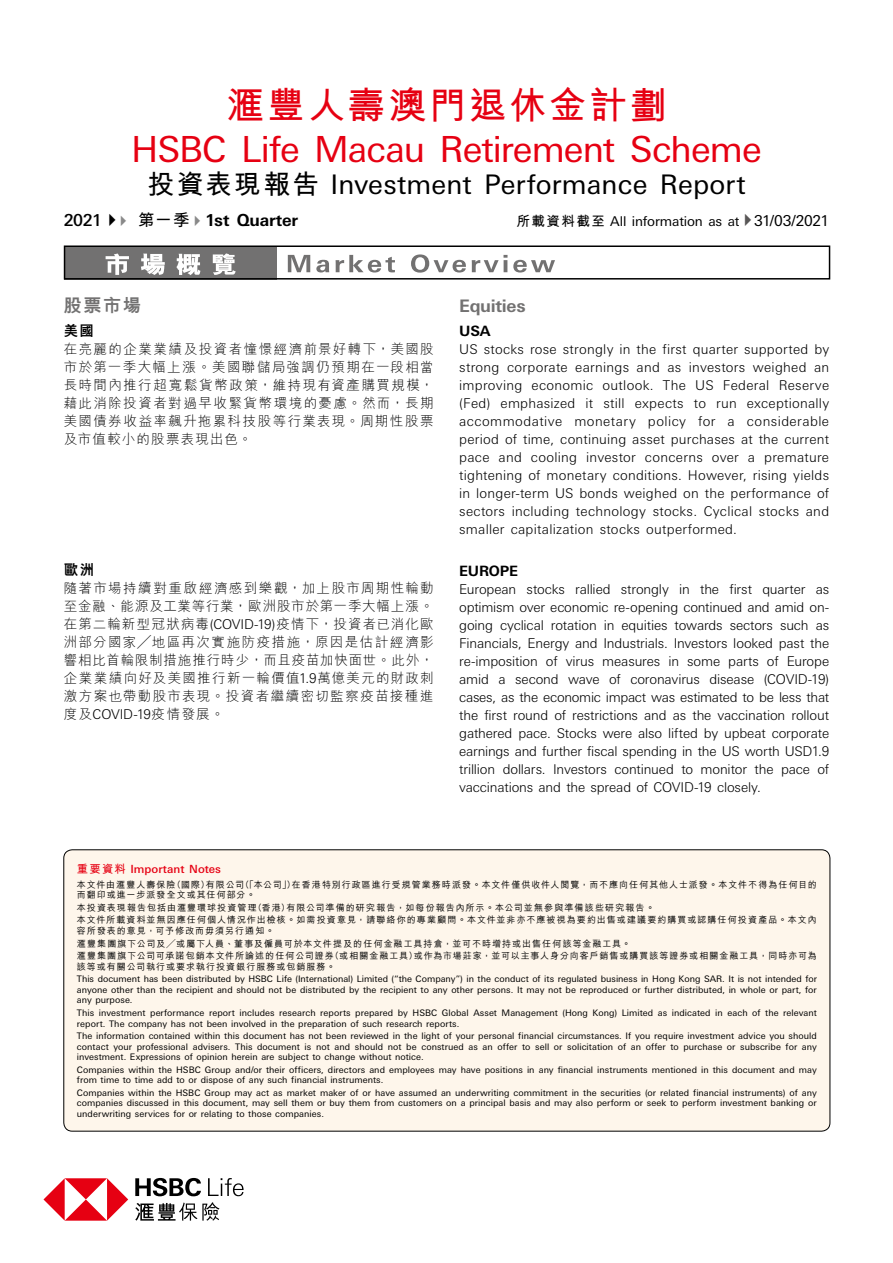
<style>
.page{position:relative;width:893px;height:1263px;background:#fff}
.page>*{position:absolute;margin:0;border:0;box-sizing:border-box;transform-origin:0 0}
.t1{font:700 37.5px "M Hei H Kfor HSBC";letter-spacing:.075em;color:#e60012}
.t2{font:36px "Univers Nextfor HSBC";letter-spacing:-.025em;color:#e60012}
.t3{font:27px "Univers Nextfor HSBC";letter-spacing:.005em;color:#000}
.t4{font:800 18px "M Hei H Kfor HSBC";color:#727171}
.t5{font:700 17.25px "Univers Nextfor HSBC";letter-spacing:-.015em;color:#727171}
.t6{font:700 16.5px "Univers Nextfor HSBC";letter-spacing:-.015em;color:#000}
.t7{font:700 14.25px "Univers Nextfor HSBC";letter-spacing:-.015em;color:#000}
.t8{font:800 14.25px "M Hei H Kfor HSBC";color:#000}
.t9{font:300 13.5px/18px "Univers Nextfor HSBC";letter-spacing:-.005em;color:#000;text-align:justify}
.t10{font:300 13.5px/18px "M Hei H Kfor HSBC";letter-spacing:.095em;color:#000;text-align:justify}
.t11{font:13.5px "Univers Nextfor HSBC";letter-spacing:-.015em;color:#000}
.t12{font:500 11.25px "Univers Nextfor HSBC";color:#e60012}
.t13{font:9px/10.5px "Univers Nextfor HSBC";letter-spacing:.005em;color:#000;text-align:justify}
.t14{font:500 9px/12.6px "M Hei H Kfor HSBC";letter-spacing:.11em;color:#000}
.s1{font-family:"M Hei H Kfor HSBC";font-weight:700}
.s2{font-weight:500}
.s3{color:#898989}
.s4{font-family:"M Hei H Kfor HSBC"}
.s5{color:#595757}
.s6{font-size:15px}
.s7{font-family:"Univers Nextfor HSBC"}
</style>
<div class="page">
<svg style="left:43px;top:1178px;width:85px;height:43px"></svg>
<svg style="left:135px;top:1178px;width:66px;height:18px"></svg>
<svg style="left:135px;top:1202px;width:84px;height:18px"></svg>
<svg style="left:208px;top:1178px;width:36px;height:18px"></svg>
<div style="left:64px;top:246px;width:213px;height:33px;background:#727171"></div>
<svg style="left:106px;top:253px;width:23px;height:22px"></svg>
<svg style="left:141px;top:254px;width:24px;height:21px"></svg>
<svg style="left:176px;top:254px;width:24px;height:21px"></svg>
<svg style="left:213px;top:253px;width:23px;height:22px"></svg>
<svg style="left:288px;top:255px;width:22px;height:17px"></svg>
<svg style="left:316px;top:260px;width:13px;height:12px"></svg>
<svg style="left:336px;top:255px;width:59px;height:17px"></svg>
<svg style="left:411px;top:254px;width:55px;height:19px"></svg>
<svg style="left:472px;top:255px;width:35px;height:17px"></svg>
<svg style="left:513px;top:260px;width:42px;height:12px"></svg>
<div style="left:64px;top:245px;width:766px;height:35px;border:2px solid #000"></div>
<div style="left:64px;top:850px;width:766px;height:281px;background:#fef6eb;border-radius:9px"></div>
<h1 class="t1" style="left:226px;top:78px;width:442px">滙豐人壽澳門退休金計劃</h1>
<h2 class="t2" style="left:131px;top:123px;width:632px">HSBC Life Macau Retirement Scheme</h2>
<h3 class="t3" style="left:147px;top:165px;width:600px"><span class="s1">投資表現報告</span> Investment Performance Report</h3>
<h3 class="t6" style="left:64px;top:208px;width:236px"><span class="s2">2021</span>✔<span class="s3">✔</span> <span class="s4">第一季</span><span class="s3">✔</span>1st Quarter</h3>
<h3 class="t11" style="left:517px;top:212px;width:314px"><span class="s1">所載資料截至</span> All information as at<span class="s5">✔</span><span class="s6">31/03/2021</span></h3>
<h3 class="t4" style="left:64px;top:297px;width:79px">股票市場</h3>
<h3 class="t8" style="left:64px;top:324px;width:31px">美國</h3>
<h3 class="t10" style="left:64px;top:340px;width:371px">在亮麗的企業業績及投資者憧憬經濟前景好轉下，美國股市於第一季大幅上漲。美國聯儲局強調仍預期在一段相當長時間內推行超寬鬆貨幣政策，維持現有資產購買規模，藉此消除投資者對過早收緊貨幣環境的憂慮。然而，長期美國債券收益率飆升拖累科技股等行業表現。周期性股票及市值較小的股票表現出色。</h3>
<h3 class="t8" style="left:64px;top:563px;width:32px">歐洲</h3>
<h3 class="t10" style="left:64px;top:579px;width:371px">隨著市場持續對重啟經濟感到樂觀，加上股市周期性輪動至金融、能源及工業等行業，歐洲股市於第一季大幅上漲。在第二輪新型冠狀病毒<span class="s7">(COVID-19)</span>疫情下，投資者已消化歐洲部分國家╱地區再次實施防疫措施，原因是估計經濟影響相比首輪限制措施推行時少，而且疫苗加快面世。此外，企業業績向好及美國推行新一輪價值<span class="s7">1.9</span>萬億美元的財政刺激方案也帶動股市表現。投資者繼續密切監察疫苗接種進</h3>
<h3 class="t9" style="left:64px;top:704px;width:162px"><span class="s4">度及</span>COVID-19<span class="s4">疫情發展。</span></h3>
<h3 class="t5" style="left:459px;top:293px;width:68px">Equities</h3>
<h3 class="t7" style="left:459px;top:321px;width:33px">USA</h3>
<p class="t9" style="left:459px;top:339px;width:371px">US stocks rose strongly in the first quarter supported by strong corporate earnings and as investors weighed an improving economic outlook. The US Federal Reserve (Fed) emphasized it still expects to run exceptionally accommodative monetary policy for a considerable period of time, continuing asset purchases at the current pace and cooling investor concerns over a premature tightening of monetary conditions. However, rising yields in longer-term US bonds weighed on the performance of sectors including technology stocks. Cyclical stocks and smaller capitalization stocks outperformed.</p>
<h3 class="t7" style="left:459px;top:561px;width:60px">EUROPE</h3>
<p class="t9" style="left:459px;top:579px;width:371px">European stocks rallied strongly in the first quarter as optimism over economic re-opening continued and amid on&shy;going cyclical rotation in equities towards sectors such as Financials, Energy and Industrials. Investors looked past the re-imposition of virus measures in some parts of Europe amid a second wave of coronavirus disease (COVID-19) cases, as the economic impact was estimated to be less that the first round of restrictions and as the vaccination rollout gathered pace. Stocks were also lifted by upbeat corporate earnings and further fiscal spending in the US worth USD1.9 trillion dollars. Investors continued to monitor the pace of vaccinations and the spread of COVID-19 closely.</p>
<p class="t12" style="left:77px;top:861px;width:146px"><span class="s1">重要資料</span> Important Notes</p>
<p class="t14" style="left:77px;top:878px;width:741px;line-height:10.5px">本文件由滙豐人壽保險（國際）有限公司（「本公司」）在香港特別行政區進行受規管業務時派發。本文件僅供收件人閱覽，而不應向任何其他人士派發。本文件不得為任何目的而翻印或進一步派發全文或其任何部分。</p>
<p class="t14" style="left:77px;top:900px;width:741px">本投資表現報告包括由滙豐環球投資管理（香港）有限公司準備的研究報告，如每份報告內所示。本公司並無參與準備該些研究報告。<br>本文件所載資料並無因應任何個人情況作出檢核。如需投資意見，請聯絡你的專業顧問。本文件並非亦不應被視為要約出售或建議要約購買或認購任何投資產品。本文內</p>
<p class="t14" style="left:77px;top:923px;width:741px">容所發表的意見，可予修改而毋須另行通知。<br>滙豐集團旗下公司及╱或屬下人員、董事及僱員可於本文件提及的任何金融工具持倉，並可不時增持或出售任何該等金融工具。<br>滙豐集團旗下公司可承諾包銷本文件所論述的任何公司證券（或相關金融工具）或作為市場莊家，並可以主事人身分向客戶銷售或購買該等證券或相關金融工具，同時亦可為</p>
<p class="t14" style="left:77px;top:959px;width:260px">該等或有關公司執行或要求執行投資銀行服務或包銷服務。</p>
<p class="t13" style="left:77px;top:973px;width:742px">This document has been distributed by HSBC Life (International) Limited (“the Company”) in the conduct of its regulated business in Hong Kong SAR. It is not intended for anyone other than the recipient and should not be distributed by the recipient to any other persons. It may not be reproduced or further distributed, in whole or part, for any purpose.</p>
<p class="t13" style="left:77px;top:1007px;width:741px">This investment performance report includes research reports prepared by HSBC Global Asset Management (Hong Kong) Limited as indicated in each of the relevant report. The company has not been involved in the preparation of such research reports.</p>
<p class="t13" style="left:77px;top:1030px;width:741px">The information contained within this document has not been reviewed in the light of your personal financial circumstances. If you require investment advice you should contact your professional advisers. This document is not and should not be construed as an offer to sell or solicitation of an offer to purchase or subscribe for any investment. Expressions of opinion herein are subject to change without notice.</p>
<p class="t13" style="left:77px;top:1064px;width:741px">Companies within the HSBC Group and/or their officers, directors and employees may have positions in any financial instruments mentioned in this document and may from time to time add to or dispose of any such financial instruments.</p>
<p class="t13" style="left:77px;top:1087px;width:741px">Companies within the HSBC Group may act as market maker of or have assumed an underwriting commitment in the securities (or related financial instruments) of any companies discussed in this document, may sell them or buy them from customers on a principal basis and may also perform or seek to perform investment banking or underwriting services for or relating to those companies.</p>
</div>
